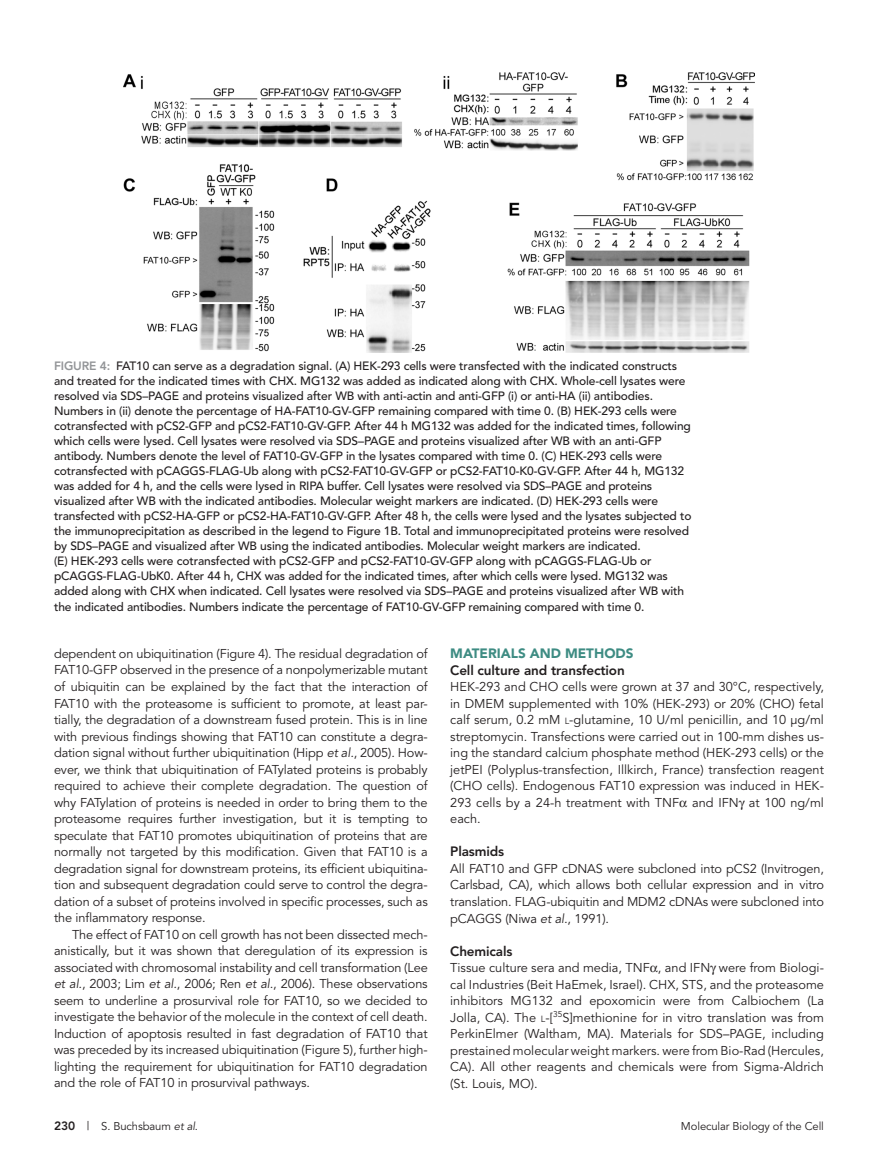
<style>
.page{position:relative;width:878px;height:1175px;background:#fff}
.page>*{position:absolute;margin:0;border:0;box-sizing:border-box;transform-origin:0 0}
.H2afterH1{font:800 13.5px "Avenir";letter-spacing:-.01em;color:#231f20}
.t1{font:900 13.5px "Avenir";color:#3e8c83}
.Para{font:12.75px/16.5px "Avenir";letter-spacing:-.01em;color:#231f20;text-align:justify}
.ParaFL{font:12.75px/16.5px "Avenir";color:#231f20;text-align:justify}
.FigCaption_35_5p{font:500 12px/15px "Avenir";letter-spacing:-.01em;color:#231f20}
.t2{font:11.25px "Avenir";letter-spacing:-.01em;color:#231f20}
.s1{font-weight:800;color:#939598}
.s2{font-style:italic}
.s3{font-size:8.85px}
.s4{font-weight:800;font-size:12px}
.s5{font-size:12px}
</style>
<div class="page">
<img style="left:124px;top:72px;width:630px;height:281px">
<p class="FigCaption_35_5p" style="left:54px;top:359px;width:639px"><span class="s1">FIGURE 4:</span> FAT10 can serve as a degradation signal. (A) HEK-293 cells were transfected with the indicated constructs and treated for the indicated times with CHX. MG132 was added as indicated along with CHX. Whole-cell lysates were resolved via SDS–PAGE and proteins visualized after WB with anti-actin and anti-GFP (i) or anti-HA (ii) antibodies.<br>Numbers in (ii) denote the percentage of HA-FAT10-GV-GFP remaining compared with time 0. (B) HEK-293 cells were cotransfected with pCS2-GFP and pCS2-FAT10-GV-GFP. After 44 h MG132 was added for the indicated times, following which cells were lysed. Cell lysates were resolved via SDS–PAGE and proteins visualized after WB with an anti-GFP antibody. Numbers denote the level of FAT10-GV-GFP in the lysates compared with time 0. (C) HEK-293 cells were cotransfected with pCAGGS-FLAG-Ub along with pCS2-FAT10-GV-GFP or pCS2-FAT10-K0-GV-GFP. After 44 h, MG132 was added for 4 h, and the cells were lysed in RIPA buffer. Cell lysates were resolved via SDS–PAGE and proteins visualized after WB with the indicated antibodies. Molecular weight markers are indicated. (D) HEK-293 cells were transfected with pCS2-HA-GFP or pCS2-HA-FAT10-GV-GFP. After 48 h, the cells were lysed and the lysates subjected to the immunoprecipitation as described in the legend to Figure 1B. Total and immunoprecipitated proteins were resolved by SDS–PAGE and visualized after WB using the indicated antibodies. Molecular weight markers are indicated.<br>(E) HEK-293 cells were cotransfected with pCS2-GFP and pCS2-FAT10-GV-GFP along with pCAGGS-FLAG-Ub or pCAGGS-FLAG-UbK0. After 44 h, CHX was added for the indicated times, after which cells were lysed. MG132 was added along with CHX when indicated. Cell lysates were resolved via SDS–PAGE and proteins visualized after WB with the indicated antibodies. Numbers indicate the percentage of FAT10-GV-GFP remaining compared with time 0.</p>
<p class="Para" style="left:54px;top:645px;width:375px">dependent on ubiquitination (Figure 4). The residual degradation of FAT10-GFP observed in the presence of a nonpolymerizable mutant of ubiquitin can be explained by the fact that the interaction of FAT10 with the proteasome is sufficient to promote, at least par&shy;tially, the degradation of a downstream fused protein. This is in line with previous findings showing that FAT10 can constitute a degra&shy;dation signal without further ubiquitination (Hipp <span class="s2">et al.</span>, 2005). How&shy;ever, we think that ubiquitination of FATylated proteins is probably required to achieve their complete degradation. The question of why FATylation of proteins is needed in order to bring them to the proteasome requires further investigation, but it is tempting to speculate that FAT10 promotes ubiquitination of proteins that are normally not targeted by this modification. Given that FAT10 is a degradation signal for downstream proteins, its efficient ubiquitina&shy;tion and subsequent degradation could serve to control the degra&shy;dation of a subset of proteins involved in specific processes, such as the inflammatory response.</p>
<p class="Para" style="left:54px;top:926px;width:375px;text-indent:18px">The effect of FAT10 on cell growth has not been dissected mech&shy;anistically, but it was shown that deregulation of its expression is associated with chromosomal instability and cell transformation (Lee <span class="s2">et al.</span>, 2003; Lim <span class="s2">et al.</span>, 2006; Ren <span class="s2">et al.</span>, 2006). These observations seem to underline a prosurvival role for FAT10, so we decided to investigate the behavior of the molecule in the context of cell death.<br>Induction of apoptosis resulted in fast degradation of FAT10 that was preceded by its increased ubiquitination (Figure 5), further high&shy;lighting the requirement for ubiquitination for FAT10 degradation and the role of FAT10 in prosurvival pathways.</p>
<h1 class="t1" style="left:450px;top:645px;width:185px">MATERIALS AND METHODS</h1>
<p class="H2afterH1" style="left:450px;top:662px;width:176px">Cell culture and transfection</p>
<p class="ParaFL" style="left:450px;top:679px;width:375px">HEK-293 and CHO cells were grown at 37 and 30°C, respectively, in DMEM supplemented with 10% (HEK-293) or 20% (CHO) fetal calf serum, 0.2 mM <span class="s3">l</span>-glutamine, 10 U/ml penicillin, and 10 μg/ml streptomycin. Transfections were carried out in 100-mm dishes us&shy;ing the standard calcium phosphate method (HEK-293 cells) or the jetPEI (Polyplus-transfection, Illkirch, France) transfection reagent (CHO cells). Endogenous FAT10 expression was induced in HEK-293 cells by a 24-h treatment with TNF and IFN at 100 ng/ml each.</p>
<h2 class="H2afterH1" style="left:450px;top:843px;width:55px">Plasmids</h2>
<p class="ParaFL" style="left:450px;top:860px;width:375px">All FAT10 and GFP cDNAS were subcloned into pCS2 (Invitrogen, Carlsbad, CA), which allows both cellular expression and in vitro translation. FLAG-ubiquitin and MDM2 cDNAs were subcloned into pCAGGS (Niwa <span class="s2">et al.</span>, 1991).</p>
<h2 class="H2afterH1" style="left:450px;top:942px;width:64px">Chemicals</h2>
<p class="ParaFL" style="left:450px;top:959px;width:375px">Tissue culture sera and media, TNF , and IFN were from Biologi&shy;cal Industries (Beit HaEmek, Israel). CHX, STS, and the proteasome inhibitors MG132 and epoxomicin were from Calbiochem (La Jolla, CA). The <span class="s3">l</span>-[<sup>35</sup>S]methionine for in vitro translation was from PerkinElmer (Waltham, MA). Materials for SDS–PAGE, including prestained molecular weight markers. were from Bio-Rad (Hercules, CA). All other reagents and chemicals were from Sigma-Aldrich (St. Louis, MO).</p>
<p class="t2" style="left:54px;top:1119px;width:146px"><span class="s4">230</span> <span class="s5">|</span> S. Buchsbaum <span class="s2">et al</span>.</p>
<p class="t2" style="left:681px;top:1119px;width:144px">Molecular Biology of the Cell</p>
</div>
